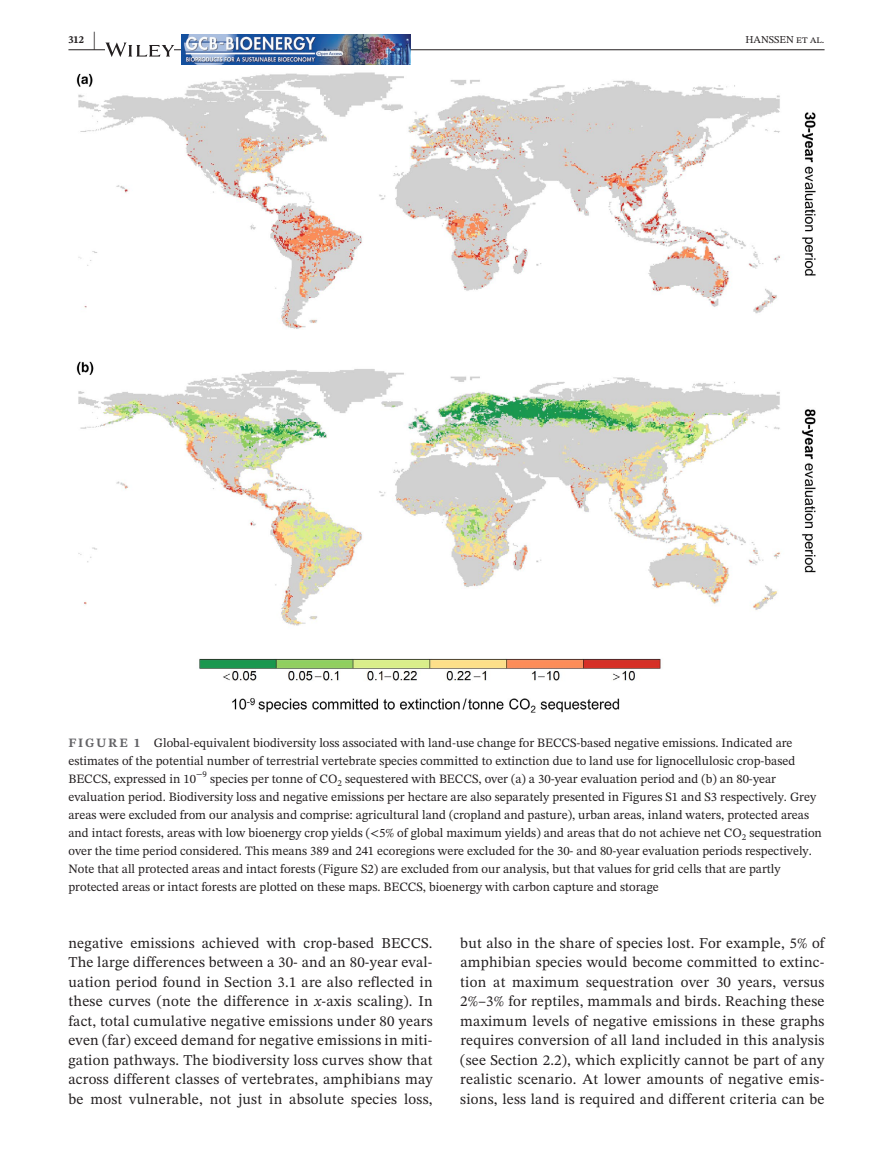
<style>
.page{position:relative;width:893px;height:1174px;background:#fff}
.page>*{position:absolute;margin:0;border:0;box-sizing:border-box;transform-origin:0 0}
.t1{font:15px/19.5px "STIX Two Text";letter-spacing:.015em;color:#231f20;text-align:justify}
.t2{font:12.75px/18px "STIX Two Text";color:#231f20}
.t3{font:10.5px "STIX Two Text";color:#231f20}
.t4{font:700 10.5px "STIX Two Text";color:#231f20}
.s1{font-size:21px}
.s2{font-weight:700;color:#636366}
.s3{font-style:italic}
</style>
<div class="page">
<hr style="left:68px;top:49px;width:756px;height:1px;background:#231f20">
<svg style="left:105px;top:43px;width:69px;height:14px"></svg>
<img style="left:182px;top:35px;width:229px;height:30px">
<img style="left:76px;top:72px;width:740px;height:641px">
<p class="t4" style="left:68px;top:32px;width:29px">312 <span class="s1">|</span></p>
<p class="t3" style="left:745px;top:32px;width:81px">HANSSEN et al.</p>
<p class="t2" style="left:68px;top:733px;width:755px"><span class="s2">FIGURE 1</span> Global-equivalent biodiversity loss associated with land-use change for BECCS-based negative emissions. Indicated are estimates of the potential number of terrestrial vertebrate species committed to extinction due to land use for lignocellulosic crop-based BECCS, expressed in 10<sup>−9</sup> species per tonne of CO<sub>2</sub> sequestered with BECCS, over (a) a 30-year evaluation period and (b) an 80-year evaluation period. Biodiversity loss and negative emissions per hectare are also separately presented in Figures S1 and S3 respectively. Grey areas were excluded from our analysis and comprise: agricultural land (cropland and pasture), urban areas, inland waters, protected areas and intact forests, areas with low bioenergy crop yields (&lt;5% of global maximum yields) and areas that do not achieve net CO<sub>2</sub> sequestration over the time period considered. This means 389 and 241 ecoregions were excluded for the 30- and 80-year evaluation periods respectively.<br>Note that all protected areas and intact forests (Figure S2) are excluded from our analysis, but that values for grid cells that are partly protected areas or intact forests are plotted on these maps. BECCS, bioenergy with carbon capture and storage</p>
<p class="t1" style="left:68px;top:933px;width:366px">negative emissions achieved with crop-based BECCS.<br>The large differences between a 30- and an 80-year eval&shy;uation period found in Section 3.1 are also reflected in these curves (note the difference in <span class="s3">x</span>-axis scaling). In fact, total cumulative negative emissions under 80 years even (far) exceed demand for negative emissions in miti&shy;gation pathways. The biodiversity loss curves show that across different classes of vertebrates, amphibians may be most vulnerable, not just in absolute species loss,</p>
<p class="t1" style="left:460px;top:933px;width:366px">but also in the share of species lost. For example, 5% of amphibian species would become committed to extinc&shy;tion at maximum sequestration over 30 years, versus 2%–3% for reptiles, mammals and birds. Reaching these maximum levels of negative emissions in these graphs requires conversion of all land included in this analysis (see Section 2.2), which explicitly cannot be part of any realistic scenario. At lower amounts of negative emis&shy;sions, less land is required and different criteria can be</p>
</div>
